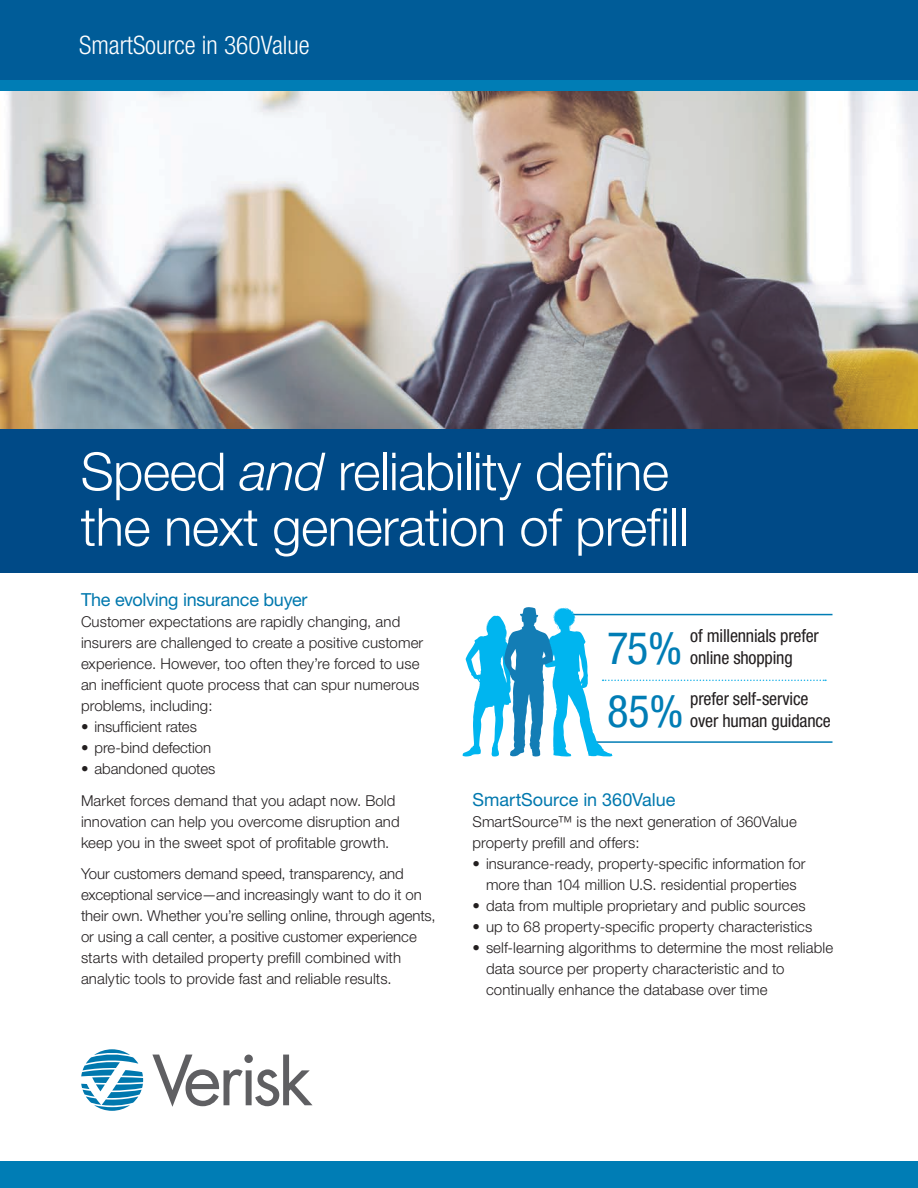
<style>
.page{position:relative;width:918px;height:1188px;background:#fff}
.page>*{position:absolute;margin:0;border:0;box-sizing:border-box;transform-origin:0 0}
.t1{font:300 52.5px/55.5px "Helvetica Neue";letter-spacing:-.01em;color:#fff}
.t2{font:condensed 45px "Helvetica Neue";color:#007db5}
.t3{font:300 condensed 25.5px "Helvetica Neue";color:#fff}
.t4{font:condensed 18px/21.6px "Helvetica Neue";letter-spacing:-.01em;color:#231f20}
.Sub_Heads{font:18px "Helvetica Neue";letter-spacing:-.015em;color:#0078ae}
._01_Lead_in{font:300 15px/21px "Helvetica Neue";letter-spacing:.005em;color:#231f20}
.Sub_Heads-2{font:300 15px/21px "Helvetica Neue";letter-spacing:.005em;color:#231f20}
.s1{font-style:italic}
</style>
<div class="page">
<hr style="left:567px;top:614px;width:265px;height:1px;background:#007db5">
<hr style="left:594px;top:741px;width:238px;height:2px;background:#007db5">
<img style="left:0;top:91px;width:918px;height:339px">
<div style="left:0;top:1161px;width:918px;height:27px;background:#007db5"></div>
<div style="left:0;top:0;width:918px;height:81px;background:#005c98"></div>
<div style="left:0;top:80px;width:918px;height:11px;background:#007db5"></div>
<div style="left:0;top:430px;width:918px;height:143px;background:#004a87"></div>
<svg style="left:463px;top:607px;width:363px;height:149px"></svg>
<svg style="left:81px;top:1049px;width:62px;height:62px"></svg>
<svg style="left:152px;top:1055px;width:161px;height:52px"></svg>
<p class="t3" style="left:79px;top:30px;width:232px">SmartSource in 360Value</p>
<p class="t1" style="left:81px;top:443px;width:609px">Speed <span class="s1">and</span> reliability define the next generation of prefill</p>
<p class="Sub_Heads" style="left:81px;top:589px;width:228px">The evolving insurance buyer</p>
<p class="Sub_Heads-2" style="left:81px;top:611px;width:344px">Customer expectations are rapidly changing, and insurers are challenged to create a positive customer experience. However, too often they’re forced to use an inefficient quote process that can spur numerous problems, including:</p>
<p class="_01_Lead_in" style="left:81px;top:716px;width:117px">• insufficient rates</p>
<p class="_01_Lead_in" style="left:81px;top:737px;width:132px">• pre-bind defection</p>
<p class="_01_Lead_in" style="left:81px;top:758px;width:136px">• abandoned quotes</p>
<p class="_01_Lead_in" style="left:81px;top:790px;width:320px">Market forces demand that you adapt now. Bold innovation can help you overcome disruption and keep you in the sweet spot of profitable growth.</p>
<p class="_01_Lead_in" style="left:81px;top:863px;width:356px">Your customers demand speed, transparency, and exceptional service—and increasingly want to do it on their own. Whether you’re selling online, through agents, or using a call center, a positive customer experience starts with detailed property prefill combined with analytic tools to provide fast and reliable results.</p>
<p class="t2" style="left:607px;top:622px;width:77px">75%</p>
<p class="t2" style="left:607px;top:685px;width:78px">85%</p>
<p class="t4" style="left:690px;top:625px;width:130px">of millennials prefer online shopping</p>
<p class="t4" style="left:690px;top:688px;width:142px">prefer self-service over human guidance</p>
<p class="Sub_Heads" style="left:472px;top:789px;width:204px">SmartSource in 360Value</p>
<p class="Sub_Heads-2" style="left:472px;top:811px;width:326px">SmartSource™ is the next generation of 360Value property prefill and offers:</p>
<p class="_01_Lead_in" style="left:472px;top:853px;width:335px;text-align:center">• insurance-ready, property-specific information for more than 104 million U.S. residential properties</p>
<p class="_01_Lead_in" style="left:472px;top:895px;width:335px">• data from multiple proprietary and public sources</p>
<p class="_01_Lead_in" style="left:472px;top:916px;width:341px">• up to 68 property-specific property characteristics</p>
<p class="_01_Lead_in" style="left:486px;top:937px;width:349px;text-indent:-14px">• self-learning algorithms to determine the most reliable data source per property characteristic and to continually enhance the database over time</p>
</div>
